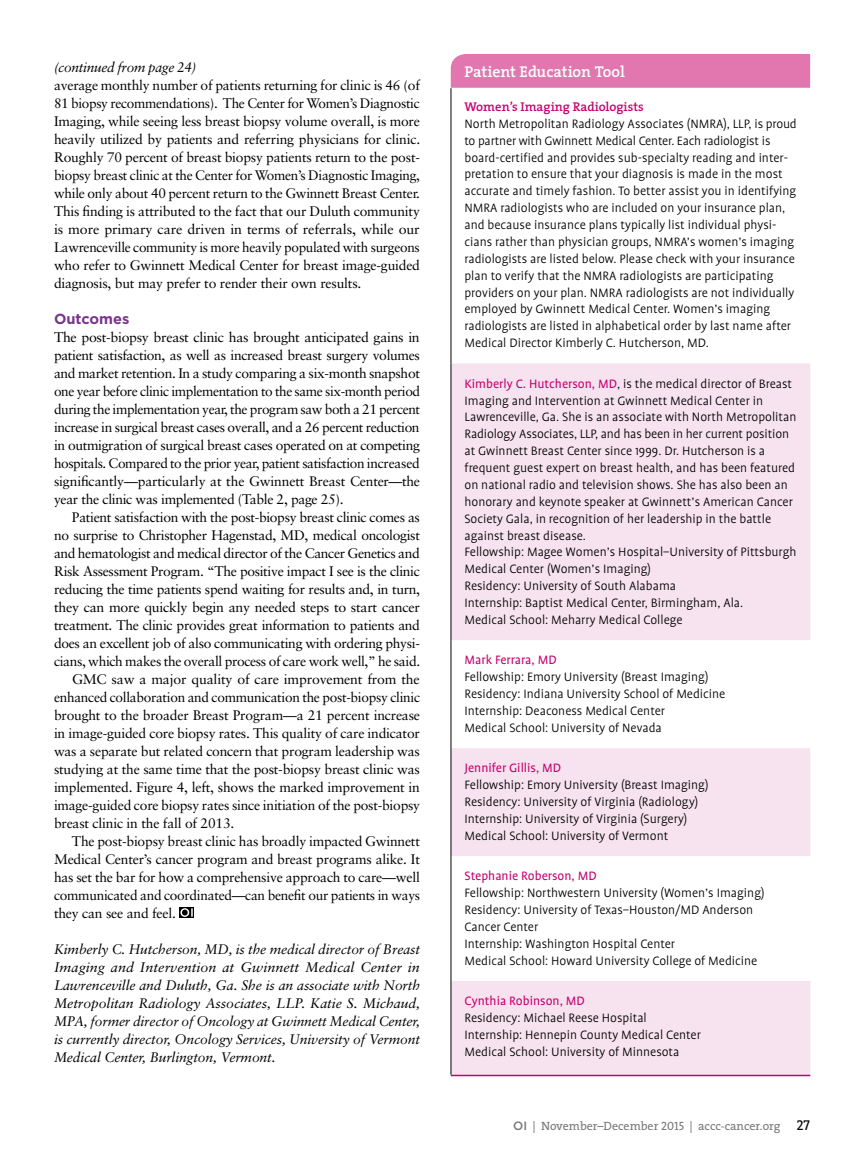
<style>
.page{position:relative;width:864px;height:1161px;background:#fff}
.page>*{position:absolute;margin:0;border:0;box-sizing:border-box;transform-origin:0 0}
.t1{font:600 15.75px "The Serif";color:#fff}
.t2{font:700 14.7px "Gotham HTF";color:#79368a}
.t3{font:13.8px/18px "Sabon";letter-spacing:-.02em;color:#000;text-align:justify}
.t4{font:300 13.8px/16.8px "Profile";color:#000}
.t5{font:italic 13.8px/18px "Sabon";letter-spacing:-.01em;color:#000;text-align:justify}
.t6{font:13.8px "Profile";color:#c6006f}
.t7{font:600 12.75px "The Serif";color:#c6006f}
.t8{font:12px "The Serif";color:#77787b}
.s1{font-weight:400;color:#c6006f}
.s2{font-family:"Gotham HTF";font-weight:500}
.s3{font-family:"The Serif Caps"}
.s4{font-family:"The Serif Caps";font-size:14.25px;color:#000}
</style>
<div class="page">
<div style="left:451px;top:54px;width:359px;height:34px;background:#e276ae"></div>
<svg style="left:452px;top:363px;width:358px;height:712px;fill:#f7e3ef"></svg>
<hr style="left:451px;top:88px;width:1px;height:275px;background:#000">
<hr style="left:451px;top:363px;width:1px;height:277px;background:#000">
<hr style="left:451px;top:640px;width:1px;height:108px;background:#000">
<hr style="left:451px;top:748px;width:1px;height:108px;background:#000">
<hr style="left:451px;top:856px;width:1px;height:125px;background:#000">
<hr style="left:451px;top:1075px;width:359px;height:1px;background:#c6006f">
<hr style="left:451px;top:981px;width:1px;height:94px;background:#000">
<div style="left:179px;top:907px;width:15px;height:11px;background:#000"></div>
<svg style="left:180px;top:908px;width:13px;height:9px"></svg>
<p class="t5" style="left:54px;top:58px;width:144px">(continued from page 24)</p>
<p class="t3" style="left:54px;top:76px;width:368px">average monthly number of patients returning for clinic is 46 (of 81 biopsy recommendations). The Center for Women’s Diagnostic Imaging, while seeing less breast biopsy volume overall, is more heavily utilized by patients and referring physicians for clinic.<br>Roughly 70 percent of breast biopsy patients return to the post&shy;biopsy breast clinic at the Center for Women’s Diagnostic Imaging, while only about 40 percent return to the Gwinnett Breast Center.<br>This finding is attributed to the fact that our Duluth community is more primary care driven in terms of referrals, while our Lawrenceville community is more heavily populated with surgeons who refer to Gwinnett Medical Center for breast image-guided diagnosis, but may prefer to render their own results.</p>
<p class="t2" style="left:54px;top:310px;width:77px">Outcomes</p>
<p class="t3" style="left:54px;top:328px;width:368px">The post-biopsy breast clinic has brought anticipated gains in patient satisfaction, as well as increased breast surgery volumes and market retention. In a study comparing a six-month snapshot one year before clinic implementation to the same six-month period during the implementation year, the program saw both a 21 percent increase in surgical breast cases overall, and a 26 percent reduction in outmigration of surgical breast cases operated on at competing hospitals. Compared to the prior year, patient satisfaction increased significantly—particularly at the Gwinnett Breast Center—the year the clinic was implemented (Table 2, page 25).</p>
<p class="t3" style="left:72px;top:508px;width:350px">Patient satisfaction with the post-biopsy breast clinic comes as</p>
<p class="t3" style="left:54px;top:526px;width:367px">no surprise to Christopher Hagenstad, MD, medical oncologist</p>
<p class="t3" style="left:54px;top:544px;width:367px">and hematologist and medical director of the Cancer Genetics and</p>
<p class="t3" style="left:54px;top:562px;width:367px">Risk Assessment Program. “The positive impact I see is the clinic</p>
<p class="t3" style="left:54px;top:580px;width:368px">reducing the time patients spend waiting for results and, in turn,</p>
<p class="t3" style="left:54px;top:598px;width:367px">they can more quickly begin any needed steps to start cancer</p>
<p class="t3" style="left:54px;top:616px;width:368px">treatment. The clinic provides great information to patients and</p>
<p class="t3" style="left:54px;top:634px;width:368px">does an excellent job of also communicating with ordering physi-</p>
<p class="t3" style="left:54px;top:652px;width:368px">cians, which makes the overall process of care work well,” he said.</p>
<p class="t3" style="left:72px;top:670px;width:349px">GMC saw a major quality of care improvement from the</p>
<p class="t3" style="left:54px;top:688px;width:368px">enhanced collaboration and communication the post-biopsy clinic</p>
<p class="t3" style="left:54px;top:706px;width:368px">brought to the broader Breast Program—a 21 percent increase</p>
<p class="t3" style="left:54px;top:724px;width:367px">in image-guided core biopsy rates. This quality of care indicator</p>
<p class="t3" style="left:54px;top:742px;width:368px">was a separate but related concern that program leadership was</p>
<p class="t3" style="left:54px;top:760px;width:368px">studying at the same time that the post-biopsy breast clinic was</p>
<p class="t3" style="left:54px;top:778px;width:367px">implemented. Figure 4, left, shows the marked improvement in</p>
<p class="t3" style="left:54px;top:796px;width:368px">image-guided core biopsy rates since initiation of the post-biopsy</p>
<p class="t3" style="left:54px;top:814px;width:182px">breast clinic in the fall of 2013.</p>
<p class="t3" style="left:72px;top:832px;width:350px">The post-biopsy breast clinic has broadly impacted Gwinnett</p>
<p class="t3" style="left:54px;top:850px;width:367px">Medical Center’s cancer program and breast programs alike. It</p>
<p class="t3" style="left:54px;top:868px;width:367px">has set the bar for how a comprehensive approach to care—well</p>
<p class="t3" style="left:54px;top:886px;width:368px">communicated and coordinated—can benefit our patients in ways</p>
<p class="t3" style="left:54px;top:904px;width:124px">they can see and feel.</p>
<p class="t5" style="left:54px;top:940px;width:368px">Kimberly C. Hutcherson, MD, is the medical director of Breast Imaging and Intervention at Gwinnett Medical Center in Lawrenceville and Duluth, Ga. She is an associate with North Metropolitan Radiology Associates, LLP. Katie S. Michaud, MPA, former director of Oncology at Gwinnett Medical Center, is currently director, Oncology Services, University of Vermont Medical Center, Burlington, Vermont.</p>
<p class="t1" style="left:464px;top:58px;width:162px">Patient Education Tool</p>
<p class="t7" style="left:464px;top:96px;width:181px">Women’s Imaging Radiologists</p>
<p class="t4" style="left:464px;top:115px;width:334px">North Metropolitan Radiology Associates (NMRA), LLP, is proud to partner with Gwinnett Medical Center. Each radiologist is board-certified and provides sub-specialty reading and inter&shy;pretation to ensure that your diagnosis is made in the most accurate and timely fashion. To better assist you in identifying NMRA radiologists who are included on your insurance plan, and because insurance plans typically list individual physi&shy;cians rather than physician groups, NMRA’s women’s imaging radiologists are listed below. Please check with your insurance plan to verify that the NMRA radiologists are participating providers on your plan. NMRA radiologists are not individually employed by Gwinnett Medical Center. Women’s imaging radiologists are listed in alphabetical order by last name after Medical Director Kimberly C. Hutcherson, MD.</p>
<p class="t4" style="left:464px;top:375px;width:334px"><span class="s1">Kimberly C. Hutcherson, MD</span>, is the medical director of Breast Imaging and Intervention at Gwinnett Medical Center in Lawrenceville, Ga. She is an associate with North Metropolitan Radiology Associates, LLP, and has been in her current position at Gwinnett Breast Center since 1999. Dr. Hutcherson is a frequent guest expert on breast health, and has been featured on national radio and television shows. She has also been an honorary and keynote speaker at Gwinnett’s American Cancer Society Gala, in recognition of her leadership in the battle against breast disease.<br>Fellowship: Magee Women’s Hospital–University of Pittsburgh Medical Center (Women’s Imaging)<br>Residency: University of South Alabama<br>Internship: Baptist Medical Center, Birmingham, Ala.<br>Medical School: Meharry Medical College</p>
<p class="t6" style="left:464px;top:653px;width:94px">Mark Ferrara, MD</p>
<p class="t4" style="left:464px;top:669px;width:262px">Fellowship: Emory University (Breast Imaging)<br>Residency: Indiana University School of Medicine Internship: Deaconess Medical Center<br>Medical School: University of Nevada</p>
<p class="t6" style="left:464px;top:761px;width:98px">Jennifer Gillis, MD</p>
<p class="t4" style="left:464px;top:777px;width:246px">Fellowship: Emory University (Breast Imaging)<br>Residency: University of Virginia (Radiology)<br>Internship: University of Virginia (Surgery)<br>Medical School: University of Vermont</p>
<p class="t6" style="left:464px;top:869px;width:134px">Stephanie Roberson, MD</p>
<p class="t4" style="left:464px;top:885px;width:302px">Fellowship: Northwestern University (Women’s Imaging)<br>Residency: University of Texas–Houston/MD Anderson Cancer Center<br>Internship: Washington Hospital Center<br>Medical School: Howard University College of Medicine</p>
<p class="t6" style="left:464px;top:994px;width:122px">Cynthia Robinson, MD</p>
<p class="t4" style="left:464px;top:1010px;width:238px">Residency: Michael Reese Hospital<br>Internship: Hennepin County Medical Center<br>Medical School: University of Minnesota</p>
<p class="t8" style="left:513px;top:1116px;width:298px"><span class="s2">OI</span> | November–December <span class="s3">2015</span> | accc-cancer.org <span class="s4">27</span></p>
</div>
